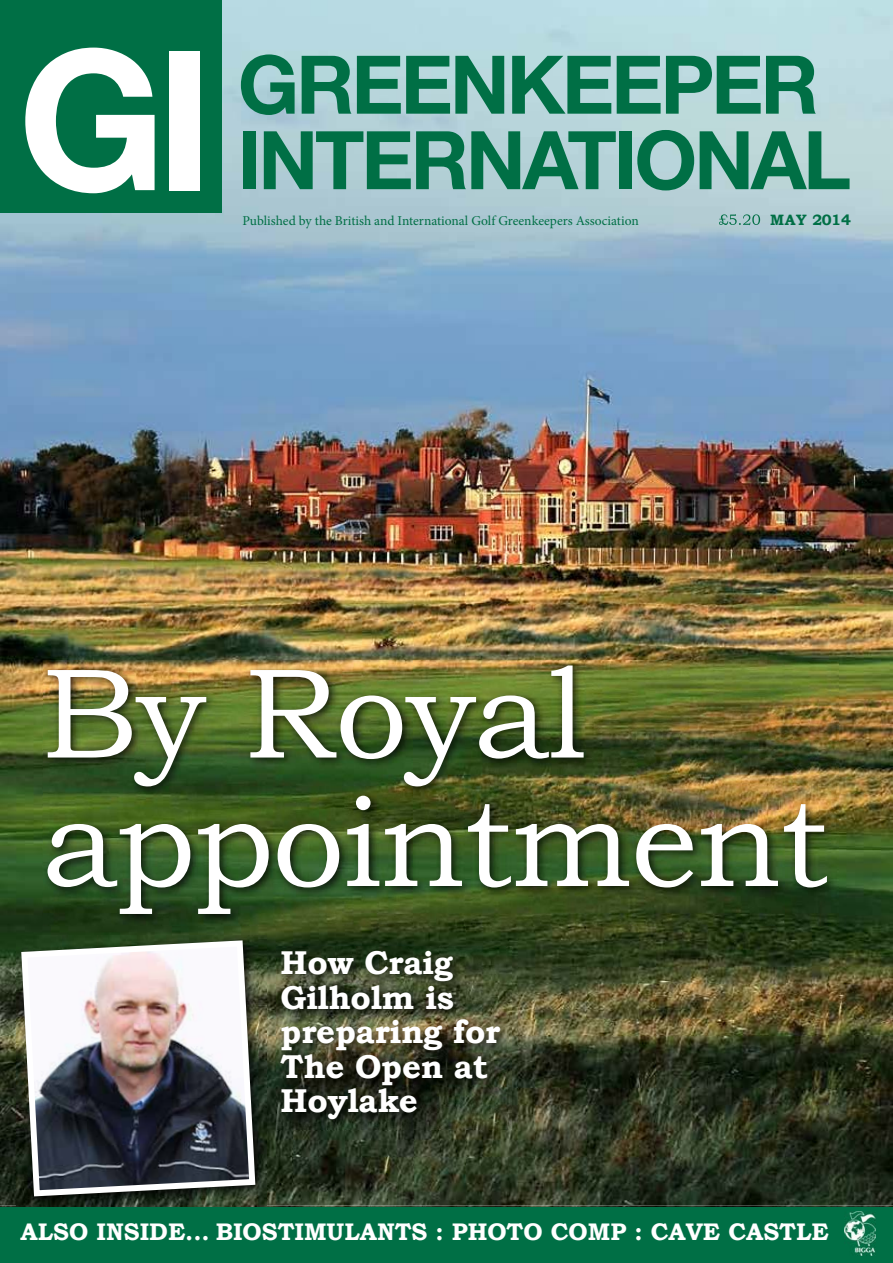
<style>
.page{position:relative;width:893px;height:1263px;background:#fff}
.page>*{position:absolute;margin:0;border:0;box-sizing:border-box;transform-origin:0 0}
.t1{font:700 195px "Helvetica Neue";color:#fff}
.t2{font:128.4px/128.4px "Bookman Old Style";letter-spacing:-.01em;color:#fff}
.t3{font:700 81px "Helvetica Neue";letter-spacing:-.04em;color:#006f45}
.t4{font:700 33px/34.5px "Bookman Old Style";letter-spacing:-.01em;color:#fff}
.t5{font:700 24px "Bookman Old Style";color:#fff}
.t6{font:700 15px "Bookman Old Style";color:#006f45}
.t7{font:13.5px "Minion Pro";letter-spacing:-.005em;color:#006f45}
</style>
<div class="page">
<img style="left:0;top:0;width:893px;height:1205px">
<img style="left:43px;top:660px;width:795px;height:265px">
<svg style="left:719px;top:214px;width:41px;height:11px"></svg>
<div style="left:0;top:0;width:221px;height:213px;background:#006f45"></div>
<img style="left:276px;top:946px;width:235px;height:183px">
<img style="left:17px;top:936px;width:249px;height:269px">
<img style="left:18px;top:937px;width:240px;height:262px">
<img style="left:0;top:1205px;width:893px;height:3px">
<div style="left:0;top:1208px;width:893px;height:55px;background:#006f45"></div>
<img style="left:845px;top:1211px;width:31px;height:45px">
<h1 class="t1" style="left:18px;top:-32px;width:197px">GI</h1>
<h3 class="t3" style="left:238px;top:21px;width:583px">GREENKEEPER</h3>
<h3 class="t3" style="left:238px;top:97px;width:615px">INTERNATIONAL</h3>
<p class="t7" style="left:242px;top:211px;width:398px">Published by the British and International Golf Greenkeepers Association</p>
<p class="t6" style="left:770px;top:211px;width:82px">MAY 2014</p>
<h2 class="t2" style="left:43px;top:649px;width:788px">By Royal appointment</h2>
<h3 class="t4" style="left:281px;top:945px;width:221px">How Craig<br>Gilholm is preparing for<br>The Open at<br>Hoylake</h3>
<h3 class="t5" style="left:21px;top:1217px;width:810px">ALSO INSIDE... BIOSTIMULANTS : PHOTO COMP : CAVE CASTLE</h3>
</div>
